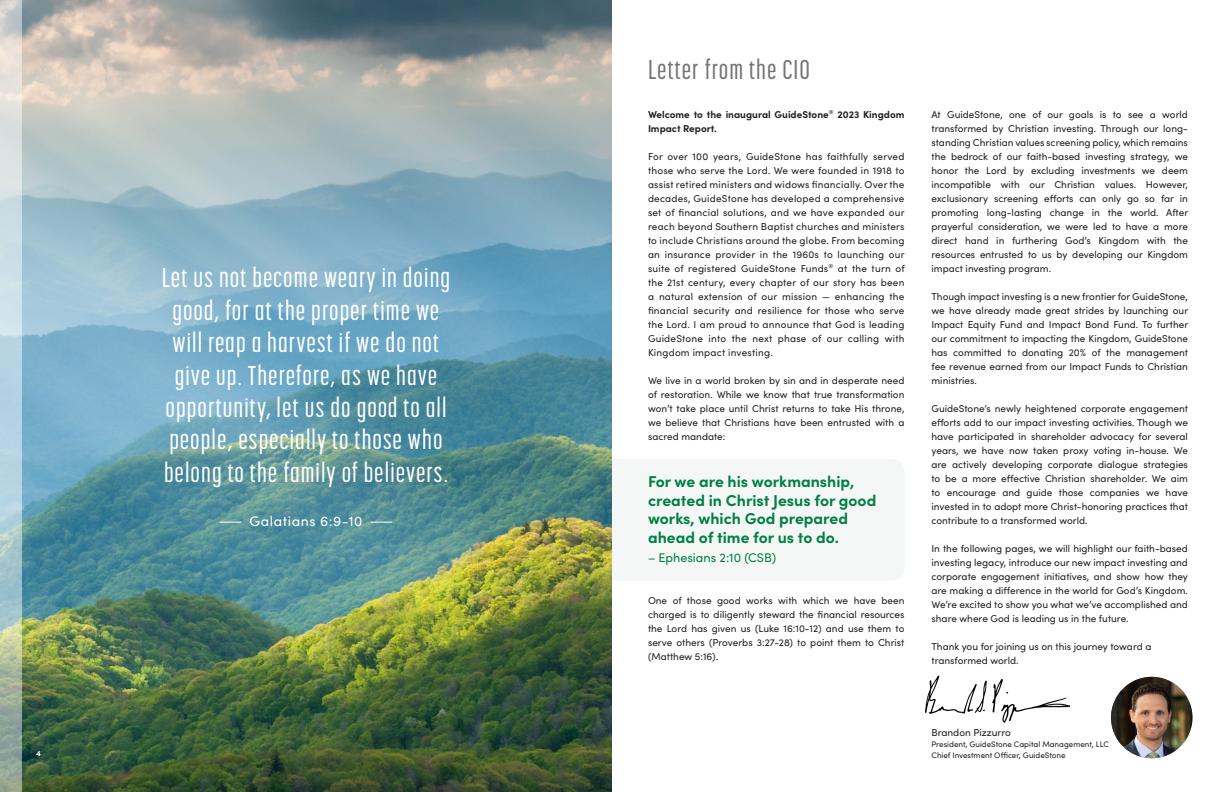
<style>
.page{position:relative;width:1224px;height:792px;background:#fff}
.page>*{position:absolute;margin:0;border:0;box-sizing:border-box;transform-origin:0 0}
.t1{font:500 27px/32.4px "Korolev Compressed";letter-spacing:.04em;color:#fff;text-align:center}
.t2{font:500 27px "Korolev Compressed";letter-spacing:.04em;color:#767575}
.t3{font:700 15.8px/18.9px "Sofia Pro";color:#008044}
.t4{font:14px "Sofia Pro";letter-spacing:.04em;color:#fff}
.t5{font:12.6px "Sofia Pro";color:#008044}
.t6{font:10px/14px "Sofia Pro";color:#231f20;text-align:justify}
.t7{font:700 10px/14px "Sofia Pro";color:#231f20}
.t8{font:8px "Sofia Pro";color:#231f20}
.t9{font:700 8px "Sofia Pro";color:#fff}
</style>
<div class="page">
<img style="left:1111px;top:677px;width:81px;height:81px;border-radius:41px">
<img style="left:22px;top:0;width:590px;height:792px">
<svg style="left:0;top:0;width:22px;height:792px"></svg>
<img style="left:925px;top:675px;width:144px;height:48px">
<svg style="left:220px;top:522px;width:21px;height:1px"></svg>
<svg style="left:371px;top:522px;width:21px;height:1px"></svg>
<p class="t9" style="left:36px;top:747px;width:6px">4</p>
<p class="t1" style="left:162px;top:262px;width:290px">Let us not become weary in doing good, for at the proper time we will reap a harvest if we do not give up. Therefore, as we have opportunity, let us do good to all people, especially to those who belong to the family of believers.</p>
<p class="t4" style="left:250px;top:511px;width:114px">Galatians 6:9-10</p>
<p class="t2" style="left:648px;top:55px;width:163px">Letter from the CIO</p>
<p class="t7" style="left:648px;top:106px;width:258px">Welcome to the inaugural GuideStone<sup>®</sup> 2023 Kingdom<br>Impact Report.</p>
<p class="t6" style="left:648px;top:149px;width:258px">For over 100 years, GuideStone has faithfully served those who serve the Lord. We were founded in 1918 to assist retired ministers and widows financially. Over the decades, GuideStone has developed a comprehensive set of financial solutions, and we have expanded our reach beyond Southern Baptist churches and ministers to include Christians around the globe. From becoming an insurance provider in the 1960s to launching our suite of registered GuideStone Funds<sup>®</sup> at the turn of the 21st century, every chapter of our story has been a natural extension of our mission — enhancing the financial security and resilience for those who serve the Lord. I am proud to announce that God is leading GuideStone into the next phase of our calling with Kingdom impact investing.</p>
<p class="t6" style="left:648px;top:373px;width:258px">We live in a world broken by sin and in desperate need of restoration. While we know that true transformation won’t take place until Christ returns to take His throne, we believe that Christians have been entrusted with a sacred mandate:</p>
<p class="t3" style="left:648px;top:470px;width:230px">For we are his workmanship, created in Christ Jesus for good works, which God prepared ahead of time for us to do.</p>
<p class="t5" style="left:648px;top:549px;width:130px">– Ephesians 2:10 (CSB)</p>
<p class="t6" style="left:648px;top:593px;width:258px">One of those good works with which we have been charged is to diligently steward the financial resources the Lord has given us (Luke 16:10-12) and use them to serve others (Proverbs 3:27-28) to point them to Christ (Matthew 5:16).</p>
<p class="t6" style="left:932px;top:107px;width:258px">At GuideStone, one of our goals is to see a world transformed by Christian investing. Through our long&shy;standing Christian values screening policy, which remains the bedrock of our faith-based investing strategy, we honor the Lord by excluding investments we deem incompatible with our Christian values. However, exclusionary screening efforts can only go so far in promoting long-lasting change in the world. After prayerful consideration, we were led to have a more direct hand in furthering God’s Kingdom with the resources entrusted to us by developing our Kingdom impact investing program.</p>
<p class="t6" style="left:932px;top:289px;width:258px">Though impact investing is a new frontier for GuideStone, we have already made great strides by launching our Impact Equity Fund and Impact Bond Fund. To further our commitment to impacting the Kingdom, GuideStone has committed to donating 20% of the management fee revenue earned from our Impact Funds to Christian ministries.</p>
<p class="t6" style="left:932px;top:401px;width:258px">GuideStone’s newly heightened corporate engagement efforts add to our impact investing activities. Though we have participated in shareholder advocacy for several years, we have now taken proxy voting in-house. We are actively developing corporate dialogue strategies to be a more effective Christian shareholder. We aim to encourage and guide those companies we have invested in to adopt more Christ-honoring practices that contribute to a transformed world.</p>
<p class="t6" style="left:932px;top:541px;width:258px">In the following pages, we will highlight our faith-based investing legacy, introduce our new impact investing and corporate engagement initiatives, and show how they are making a difference in the world for God’s Kingdom.<br>We’re excited to show you what we’ve accomplished and share where God is leading us in the future.</p>
<p class="t6" style="left:932px;top:639px;width:221px">Thank you for joining us on this journey toward a transformed world.</p>
<p class="t6" style="left:932px;top:725px;width:81px">Brandon Pizzurro</p>
<p class="t8" style="left:932px;top:739px;width:179px">President, GuideStone Capital Management, LLC</p>
<p class="t8" style="left:932px;top:750px;width:136px">Chief Investment Officer, GuideStone</p>
</div>
